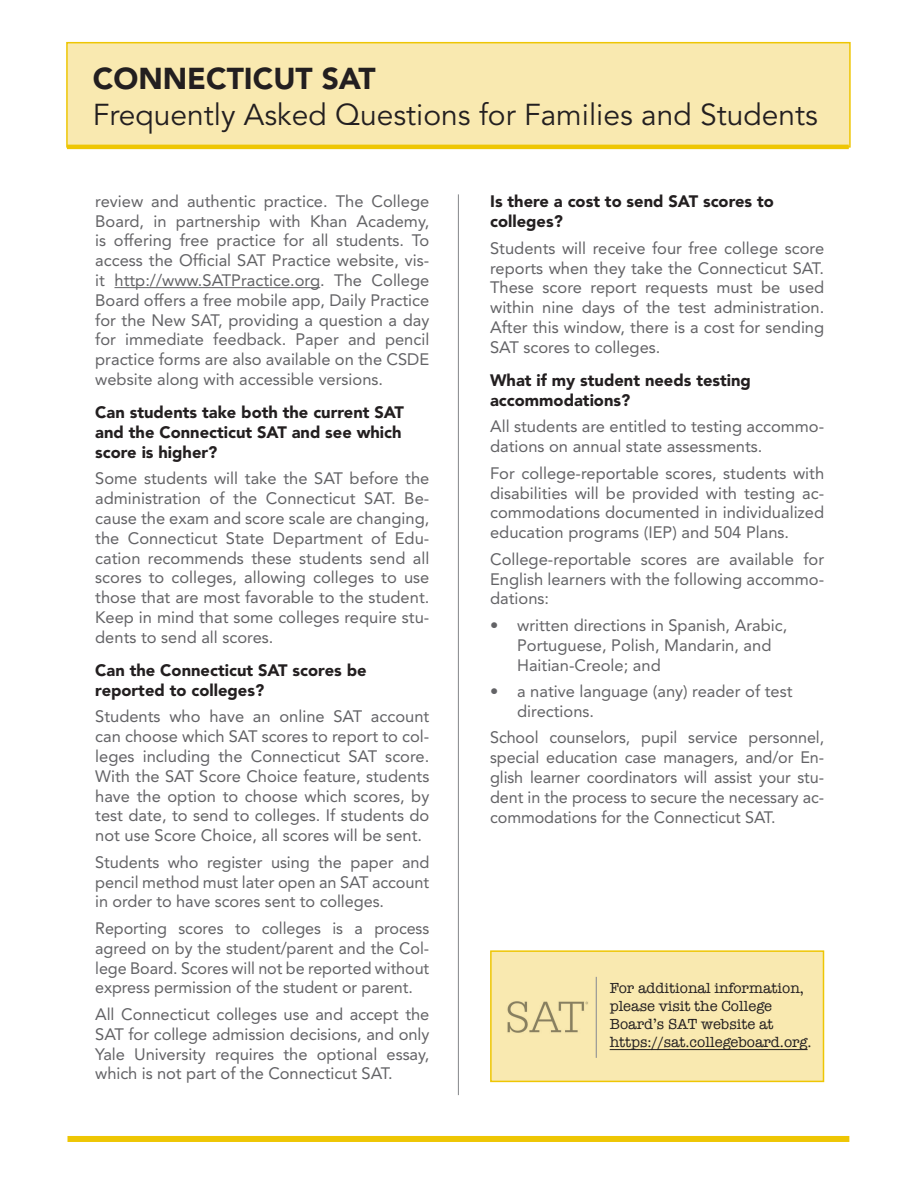
<style>
.page{position:relative;width:918px;height:1188px;background:#fff}
.page>*{position:absolute;margin:0;border:0;box-sizing:border-box;transform-origin:0 0}
.t1{font:30px "Avenir";color:#231f20}
.t2{font:900 30px "Avenir";color:#231f20}
.answers{font:16.5px/19.8px "Avenir";color:#636366;text-align:justify}
.questions{font:900 16.5px/19.8px "Avenir";color:#231f20}
.answers-2{font:15px/18px "American Typewriter";color:#231f20}
</style>
<div class="page">
<div style="left:490px;top:950px;width:334px;height:132px;background:#f9e9b0;border:2px solid #eec604"></div>
<div style="left:66px;top:42px;width:785px;height:106px;background:#f9e9b0;border:2px solid #eec604"></div>
<hr style="left:114px;top:287px;width:206px;height:1px;background:#636366">
<hr style="left:458px;top:194px;width:1px;height:901px;background:#919396">
<hr style="left:67px;top:145px;width:782px;height:4px;background:#eec604">
<img style="left:507px;top:1001px;width:81px;height:32px">
<hr style="left:596px;top:977px;width:1px;height:81px;background:#919396">
<hr style="left:610px;top:1049px;width:198px;height:1px;background:#231f20">
<div style="left:67px;top:1136px;width:782px;height:6px;background:#eec604"></div>
<p class="t2" style="left:93px;top:60px;width:284px">CONNECTICUT SAT</p>
<p class="t1" style="left:93px;top:97px;width:727px">Frequently Asked Questions for Families and Students</p>
<p class="answers" style="left:95px;top:191px;width:336px">review and authentic practice. The College Board, in partnership with Khan Academy, is offering free practice for all students. To access the Official SAT Practice website, vis&shy;it http://www.SATPractice.org. The College Board offers a free mobile app, Daily Practice for the New SAT, providing a question a day for immediate feedback. Paper and pencil practice forms are also available on the CSDE website along with accessible versions.</p>
<p class="questions" style="left:95px;top:403px;width:310px">Can students take both the current SAT and the Connecticut SAT and see which score is higher?</p>
<p class="answers" style="left:95px;top:469px;width:336px">Some students will take the SAT before the administration of the Connecticut SAT. Be&shy;cause the exam and score scale are changing, the Connecticut State Department of Edu&shy;cation recommends these students send all scores to colleges, allowing colleges to use those that are most favorable to the student.<br>Keep in mind that some colleges require stu&shy;dents to send all scores.</p>
<p class="questions" style="left:95px;top:660px;width:273px">Can the Connecticut SAT scores be reported to colleges?</p>
<p class="answers" style="left:95px;top:707px;width:336px">Students who have an online SAT account can choose which SAT scores to report to col&shy;leges including the Connecticut SAT score.<br>With the SAT Score Choice feature, students have the option to choose which scores, by test date, to send to colleges. If students do not use Score Choice, all scores will be sent.</p>
<p class="answers" style="left:95px;top:852px;width:336px">Students who register using the paper and pencil method must later open an SAT account in order to have scores sent to colleges.</p>
<p class="answers" style="left:95px;top:918px;width:336px">Reporting scores to colleges is a process agreed on by the student/parent and the Col&shy;lege Board. Scores will not be reported without express permission of the student or parent.</p>
<p class="answers" style="left:95px;top:1004px;width:336px">All Connecticut colleges use and accept the SAT for college admission decisions, and only Yale University requires the optional essay, which is not part of the Connecticut SAT.</p>
<p class="questions" style="left:490px;top:192px;width:285px">Is there a cost to send SAT scores to colleges?</p>
<p class="answers" style="left:490px;top:238px;width:336px">Students will receive four free college score reports when they take the Connecticut SAT.<br>These score report requests must be used within nine days of the test administration.<br>After this window, there is a cost for sending SAT scores to colleges.</p>
<p class="questions" style="left:490px;top:370px;width:262px">What if my student needs testing accommodations?</p>
<p class="answers" style="left:490px;top:417px;width:336px">All students are entitled to testing accommo&shy;dations on annual state assessments.</p>
<p class="answers" style="left:490px;top:463px;width:336px">For college-reportable scores, students with disabilities will be provided with testing ac&shy;commodations documented in individualized education programs (IEP) and 504 Plans.</p>
<p class="answers" style="left:490px;top:549px;width:336px">College-reportable scores are available for English learners with the following accommo&shy;dations:</p>
<p class="answers" style="left:517px;top:615px;width:272px;text-align:left;text-indent:-27px">• written directions in Spanish, Arabic,<br>Portuguese, Polish, Mandarin, and<br>Haitian-Creole; and</p>
<p class="answers" style="left:517px;top:682px;width:277px;text-indent:-27px">• a native language (any) reader of test directions.</p>
<p class="answers" style="left:490px;top:728px;width:336px">School counselors, pupil service personnel, special education case managers, and/or En&shy;glish learner coordinators will assist your stu&shy;dent in the process to secure the necessary ac&shy;commodations for the Connecticut SAT.</p>
<p class="answers-2" style="left:610px;top:979px;width:204px">For additional information, please visit the College<br>Board’s SAT website at https://sat.collegeboard.org.</p>
</div>
